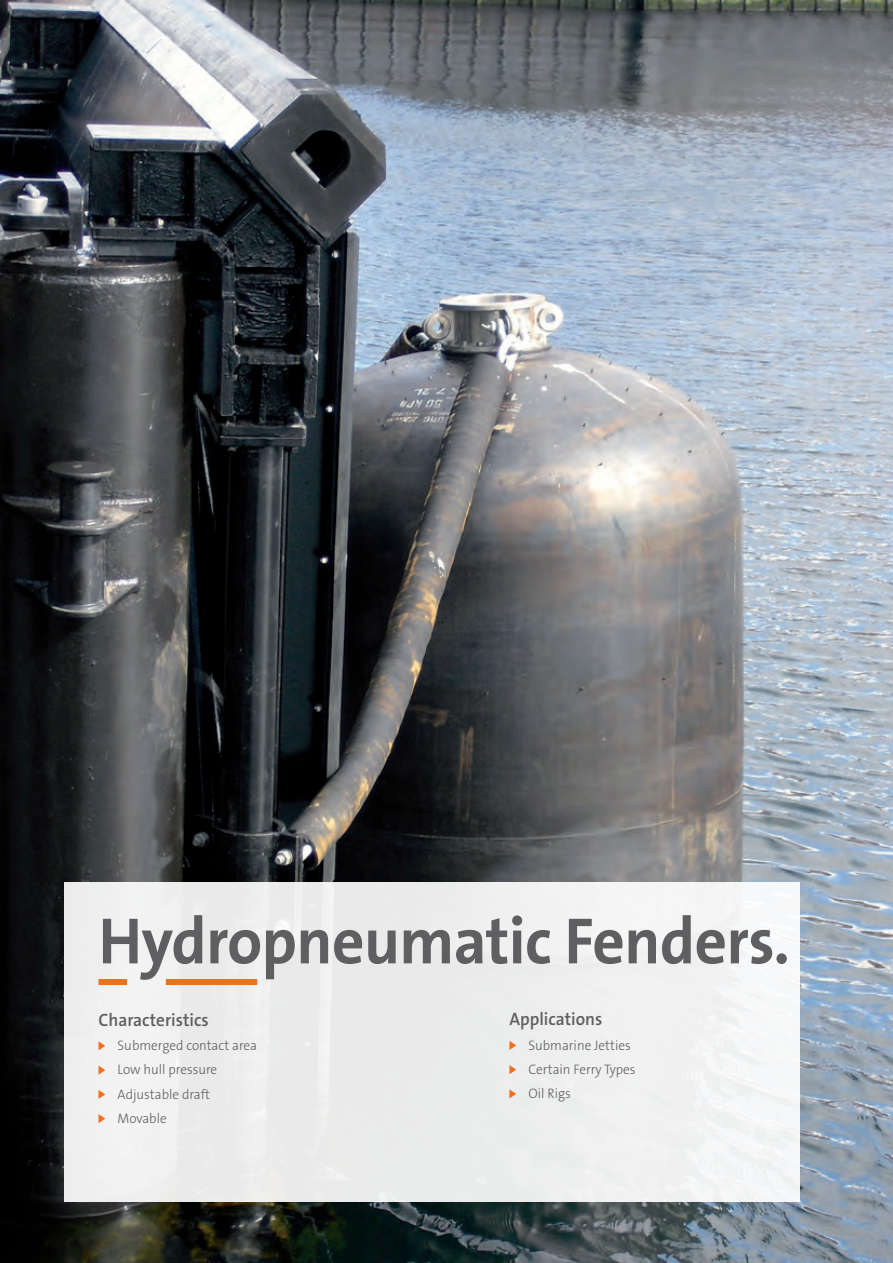
<style>
.page{position:relative;width:893px;height:1263px;background:#fff}
.page>*{position:absolute;margin:0;border:0;box-sizing:border-box;transform-origin:0 0}
._1_Headline_groß_lin{font:700 66px "The Sans B Plus W7";letter-spacing:-.01em;color:#5f5f62;scale:.96 1}
._2_Characteristics{font:600 18px "The Sans B Plus W6";color:#5f5f62;scale:.96 1}
._3_Punkte_Characteri{font:300 13.8px "The Sans B Plus W3";color:#5f5f62;scale:.96 1}
</style>
<div class="page">
<img style="left:0;top:0;width:893px;height:1263px">
<div style="left:64px;top:882px;width:735px;height:319px;background:#eeefef"></div>
<svg style="left:509px;top:1041px;width:7px;height:9px"></svg>
<svg style="left:509px;top:1065px;width:7px;height:9px"></svg>
<svg style="left:509px;top:1089px;width:7px;height:9px"></svg>
<svg style="left:99px;top:1041px;width:6px;height:9px"></svg>
<svg style="left:99px;top:1066px;width:6px;height:9px"></svg>
<svg style="left:99px;top:1090px;width:6px;height:9px"></svg>
<svg style="left:99px;top:1114px;width:6px;height:9px"></svg>
<div style="left:99px;top:979px;width:28px;height:6px;background:#f36e21"></div>
<div style="left:166px;top:979px;width:91px;height:6px;background:#f36e21"></div>
<p class="_1_Headline_groß_lin" style="left:99px;top:899px;width:722px">Hydropneumatic Fenders.</p>
<p class="_2_Characteristics" style="left:99px;top:1008px;width:116px">Characteristics</p>
<p class="_3_Punkte_Characteri" style="left:118px;top:1036px;width:147px">Submerged contact area</p>
<p class="_3_Punkte_Characteri" style="left:118px;top:1061px;width:105px">Low hull pressure</p>
<p class="_3_Punkte_Characteri" style="left:118px;top:1085px;width:98px">Adjustable draft</p>
<p class="_3_Punkte_Characteri" style="left:118px;top:1109px;width:53px">Movable</p>
<p class="_2_Characteristics" style="left:509px;top:1008px;width:98px">Applications</p>
<p class="_3_Punkte_Characteri" style="left:529px;top:1036px;width:108px">Submarine Jetties</p>
<p class="_3_Punkte_Characteri" style="left:529px;top:1060px;width:113px">Certain Ferry Types</p>
<p class="_3_Punkte_Characteri" style="left:529px;top:1085px;width:46px">Oil Rigs</p>
</div>
